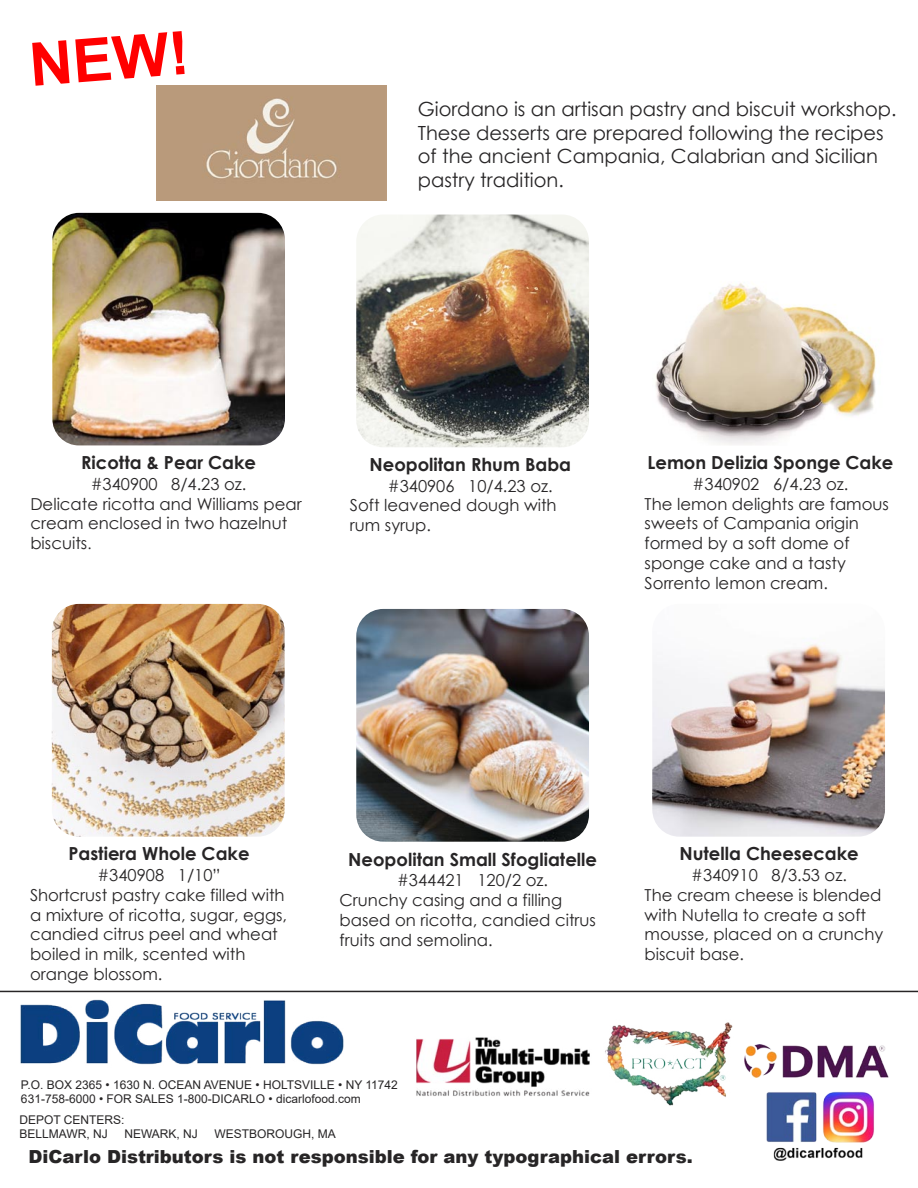
<style>
.page{position:relative;width:918px;height:1188px;background:#fff}
.page>*{position:absolute;margin:0;border:0;box-sizing:border-box;transform-origin:0 0}
.t1{font:700 60px "Arial";color:#f00}
.t2{font:19.5px/23.4px "Century Gothic";color:#272526}
.t3{font:700 18px "Century Gothic";color:#272526}
.t4{font:900 18px "Arial";color:#272526}
.t5{font:16.5px/19.8px "Century Gothic";color:#272526}
.t6{font:12px "Arial";color:#272526}
.s1{font-size:15px}
</style>
<div class="page">
<hr style="left:0;top:991px;width:918px;height:1px;background:#272526">
<img style="left:20px;top:999px;width:324px;height:66px">
<img style="left:766px;top:1091px;width:109px;height:70px">
<img style="left:416px;top:1037px;width:174px;height:59px">
<img style="left:605px;top:1022px;width:128px;height:84px">
<img style="left:745px;top:1045px;width:144px;height:32px">
<img style="left:157px;top:85px;width:230px;height:115px">
<img style="left:52px;top:213px;width:233px;height:233px;border-radius:27px">
<img style="left:652px;top:213px;width:233px;height:233px;border-radius:27px">
<img style="left:356px;top:215px;width:233px;height:232px;border-radius:27px">
<img style="left:52px;top:604px;width:233px;height:233px;border-radius:27px">
<img style="left:652px;top:604px;width:233px;height:233px;border-radius:27px">
<img style="left:356px;top:609px;width:233px;height:232px;border-radius:27px">
<p class="t1" style="left:26px;top:33px;width:161px;rotate:-5deg">NEW!</p>
<p class="t2" style="left:418px;top:97px;width:480px">Giordano is an artisan pastry and biscuit workshop.<br>These desserts are prepared following the recipes of the ancient Campania, Calabrian and Sicilian pastry tradition.</p>
<p class="t3" style="left:81px;top:451px;width:176px">Ricotta &amp; Pear Cake</p>
<p class="t5" style="left:91px;top:473px;width:157px">#340900 8/4.23 oz.</p>
<p class="t5" style="left:30px;top:493px;width:273px">Delicate ricotta and Williams pear cream enclosed in two hazelnut biscuits<span class="s1">.</span></p>
<p class="t3" style="left:370px;top:453px;width:203px">Neopolitan Rhum Baba</p>
<p class="t5" style="left:388px;top:475px;width:166px">#340906 10/4.23 oz.</p>
<p class="t5" style="left:350px;top:495px;width:208px">Soft leavened dough with rum syrup.</p>
<p class="t3" style="left:648px;top:451px;width:247px">Lemon Delizia Sponge Cake</p>
<p class="t5" style="left:693px;top:473px;width:157px">#340902 6/4.23 oz.</p>
<p class="t5" style="left:645px;top:493px;width:246px">The lemon delights are famous sweets of Campania origin formed by a soft dome of sponge cake and a tasty</p>
<p class="t5" style="left:645px;top:572px;width:185px">Sorrento lemon cream.</p>
<p class="t3" style="left:68px;top:842px;width:183px">Pastiera Whole Cake</p>
<p class="t5" style="left:97px;top:865px;width:125px">#340908 1/10”</p>
<p class="t5" style="left:30px;top:884px;width:259px">Shortcrust pastry cake filled with a mixture of ricotta, sugar, eggs, candied citrus peel and wheat boiled in milk, scented with</p>
<p class="t5" style="left:30px;top:964px;width:134px">orange blossom.</p>
<p class="t3" style="left:348px;top:848px;width:250px">Neopolitan Small Sfogliatelle</p>
<p class="t5" style="left:397px;top:870px;width:153px">#344421 120/2 oz.</p>
<p class="t5" style="left:340px;top:890px;width:258px">Crunchy casing and a filling based on ricotta, candied citrus fruits and semolina.</p>
<p class="t3" style="left:679px;top:842px;width:181px">Nutella Cheesecake</p>
<p class="t5" style="left:691px;top:865px;width:157px">#340910 8/3.53 oz.</p>
<p class="t5" style="left:645px;top:884px;width:240px">The cream cheese is blended with Nutella to create a soft mousse, placed on a crunchy biscuit base.</p>
<p class="t6" style="left:21px;top:1078px;width:379px">P.O. BOX 2365 • 1630 N. OCEAN AVENUE • HOLTSVILLE • NY 11742</p>
<p class="t6" style="left:21px;top:1092px;width:341px">631-758-6000 • FOR SALES 1-800-DICARLO • dicarlofood.com</p>
<p class="t6" style="left:19px;top:1113px;width:107px">DEPOT CENTERS:</p>
<p class="t6" style="left:19px;top:1127px;width:90px">BELLMAWR, NJ</p>
<p class="t6" style="left:124px;top:1127px;width:75px">NEWARK, NJ</p>
<p class="t6" style="left:215px;top:1127px;width:123px">WESTBOROUGH, MA</p>
<p class="t4" style="left:28px;top:1144px;width:666px">DiCarlo Distributors is not responsible for any typographical errors.</p>
</div>
